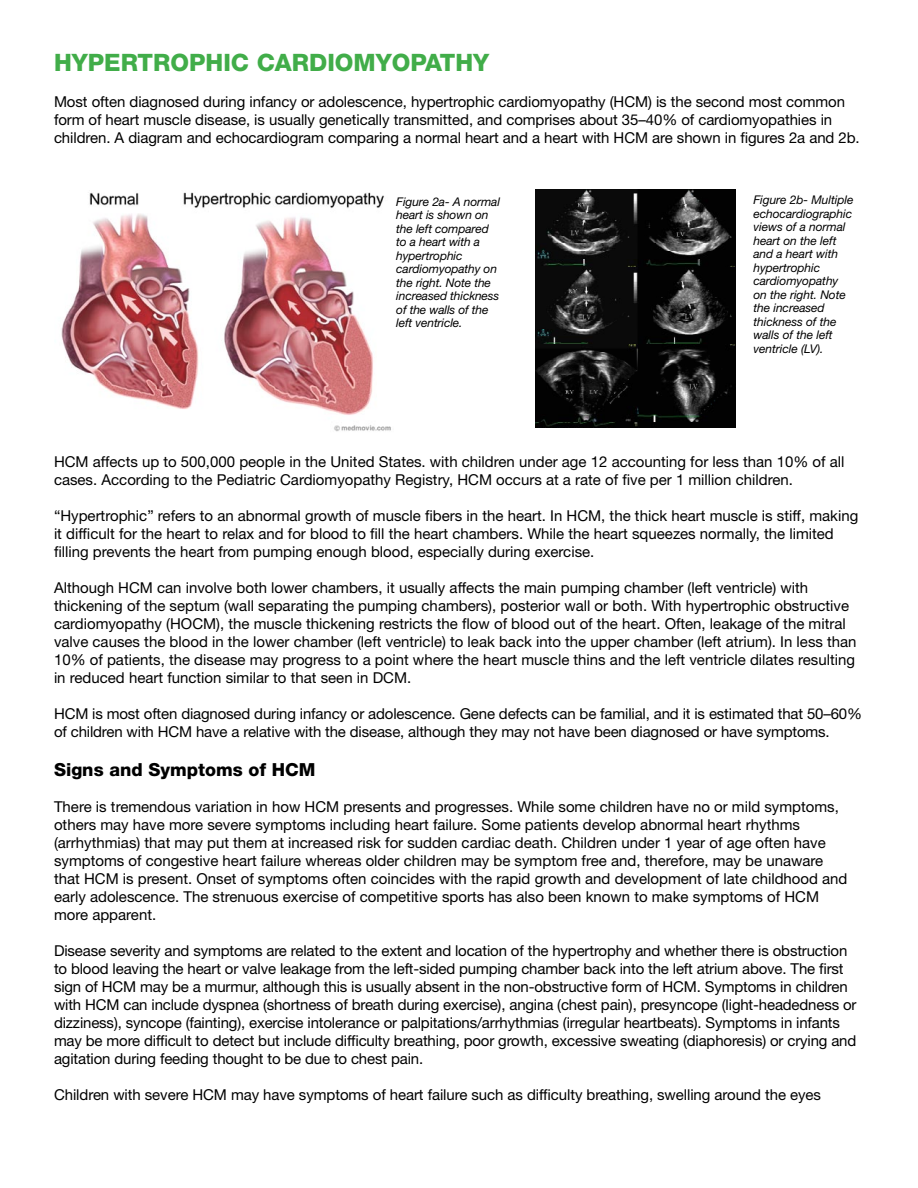
<style>
.page{position:relative;width:918px;height:1188px;background:#fff}
.page>*{position:absolute;margin:0;border:0;box-sizing:border-box;transform-origin:0 0}
.t1{font:800 24px "Helvetica Neue LT Std";color:#41ad49}
.t2{font:800 18px "Helvetica Neue LT Std";color:#000}
.t3{font:15px/18px "Helvetica Neue LT Std";color:#000}
.t4{font:italic 12px/13.5px "Helvetica Neue LT Std";letter-spacing:-.005em;color:#000}
</style>
<div class="page">
<img style="left:61px;top:192px;width:330px;height:240px">
<img style="left:535px;top:189px;width:201px;height:238px">
<h1 class="t1" style="left:54px;top:48px;width:437px">HYPERTROPHIC CARDIOMYOPATHY</h1>
<p class="t3" style="left:54px;top:93px;width:807px">Most often diagnosed during infancy or adolescence, hypertrophic cardiomyopathy (HCM) is the second most common form of heart muscle disease, is usually genetically transmitted, and comprises about 35–40% of cardiomyopathies in children. A diagram and echocardiogram comparing a normal heart and a heart with HCM are shown in figures 2a and 2b.</p>
<p class="t4" style="left:396px;top:194px;width:105px">Figure 2a- A normal heart is shown on the left compared to a heart with a hypertrophic cardiomyopathy on the right. Note the increased thickness of the walls of the left ventricle.</p>
<p class="t4" style="left:753px;top:193px;width:102px">Figure 2b- Multiple echocardiographic views of a normal heart on the left and a heart with hypertrophic cardiomyopathy on the right. Note the increased thickness of the walls of the left ventricle (LV).</p>
<p class="t3" style="left:54px;top:453px;width:792px">HCM affects up to 500,000 people in the United States. with children under age 12 accounting for less than 10% of all cases. According to the Pediatric Cardiomyopathy Registry, HCM occurs at a rate of five per 1 million children.</p>
<p class="t3" style="left:54px;top:507px;width:806px">“Hypertrophic” refers to an abnormal growth of muscle fibers in the heart. In HCM, the thick heart muscle is stiff, making it difficult for the heart to relax and for blood to fill the heart chambers. While the heart squeezes normally, the limited filling prevents the heart from pumping enough blood, especially during exercise.</p>
<p class="t3" style="left:54px;top:579px;width:804px">Although HCM can involve both lower chambers, it usually affects the main pumping chamber (left ventricle) with thickening of the septum (wall separating the pumping chambers), posterior wall or both. With hypertrophic obstructive cardiomyopathy (HOCM), the muscle thickening restricts the flow of blood out of the heart. Often, leakage of the mitral valve causes the blood in the lower chamber (left ventricle) to leak back into the upper chamber (left atrium). In less than 10% of patients, the disease may progress to a point where the heart muscle thins and the left ventricle dilates resulting in reduced heart function similar to that seen in DCM.</p>
<p class="t3" style="left:54px;top:705px;width:810px">HCM is most often diagnosed during infancy or adolescence. Gene defects can be familial, and it is estimated that 50–60% of children with HCM have a relative with the disease, although they may not have been diagnosed or have symptoms.</p>
<p class="t2" style="left:54px;top:759px;width:263px">Signs and Symptoms of HCM</p>
<p class="t3" style="left:54px;top:798px;width:795px">There is tremendous variation in how HCM presents and progresses. While some children have no or mild symptoms, others may have more severe symptoms including heart failure. Some patients develop abnormal heart rhythms (arrhythmias) that may put them at increased risk for sudden cardiac death. Children under 1 year of age often have symptoms of congestive heart failure whereas older children may be symptom free and, therefore, may be unaware that HCM is present. Onset of symptoms often coincides with the rapid growth and development of late childhood and early adolescence. The strenuous exercise of competitive sports has also been known to make symptoms of HCM more apparent.</p>
<p class="t3" style="left:54px;top:942px;width:804px">Disease severity and symptoms are related to the extent and location of the hypertrophy and whether there is obstruction to blood leaving the heart or valve leakage from the left-sided pumping chamber back into the left atrium above. The first sign of HCM may be a murmur, although this is usually absent in the non-obstructive form of HCM. Symptoms in children with HCM can include dyspnea (shortness of breath during exercise), angina (chest pain), presyncope (light-headedness or dizziness), syncope (fainting), exercise intolerance or palpitations/arrhythmias (irregular heartbeats). Symptoms in infants may be more difficult to detect but include difficulty breathing, poor growth, excessive sweating (diaphoresis) or crying and agitation during feeding thought to be due to chest pain.</p>
<p class="t3" style="left:54px;top:1086px;width:769px">Children with severe HCM may have symptoms of heart failure such as difficulty breathing, swelling around the eyes</p>
</div>
